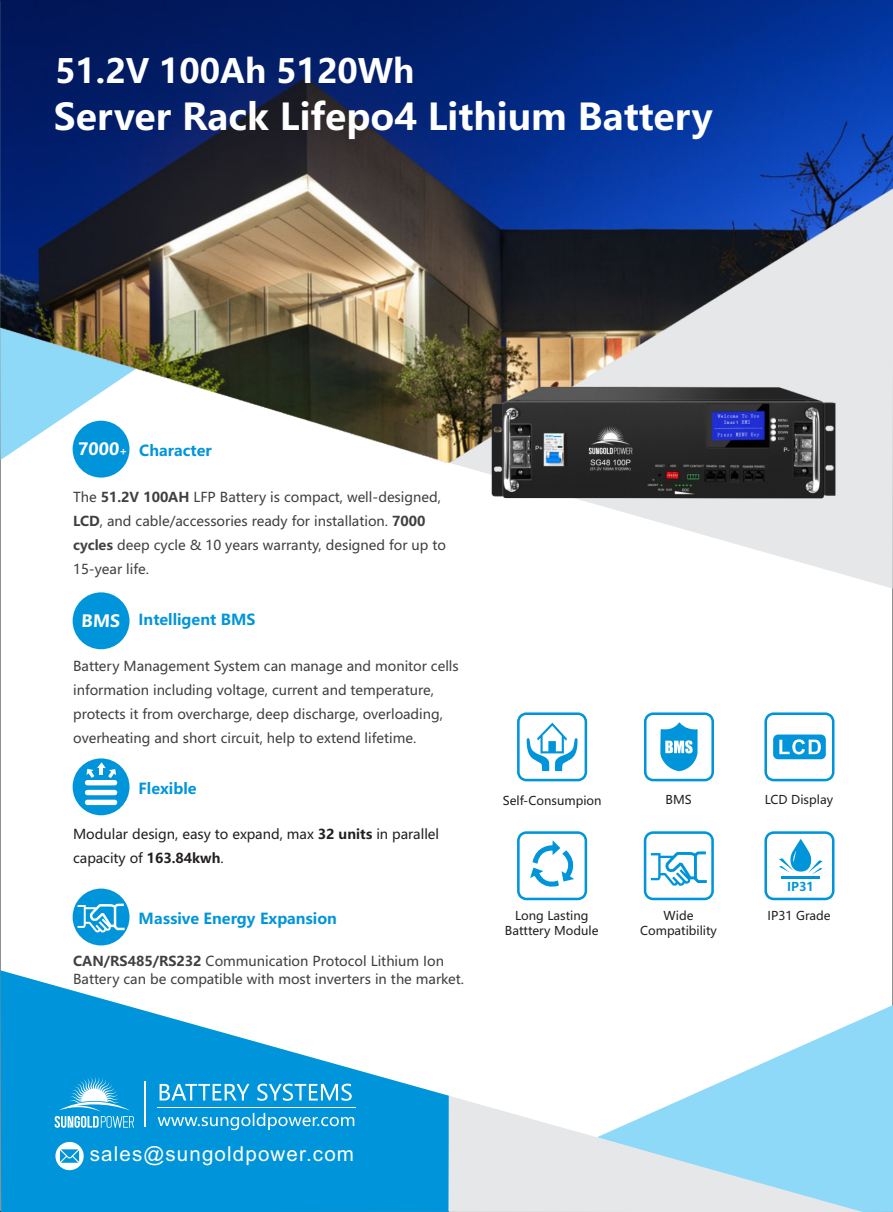
<style>
.page{position:relative;width:893px;height:1212px;background:#fff}
.page>*{position:absolute;margin:0;border:0;box-sizing:border-box;transform-origin:0 0}
.t1{font:700 36.3px "Microsoft Ya Hei UI";color:#fff}
.t2{font:700 33px "Microsoft Ya Hei UI";color:#fff}
.t3{font:20.55px "Arial";letter-spacing:.055em;color:#fff}
.t4{font:700 16.65px "Microsoft Ya Hei UI";color:#fff}
.t5{font:700 15px "Microsoft Ya Hei UI";color:#0095da}
.t6{font:13.5px/24px "Microsoft Ya Hei UI Regular";color:#404041}
.t7{font:13.5px/24px "Microsoft Ya Hei UI Regular";color:#231f20}
.t8{font:12px/15.3px "Microsoft Ya Hei UI Regular";color:#231f20;text-align:center}
.t9{font:700 12px "Microsoft Ya Hei UI";color:#0095da}
.s1{font-size:10.8px}
.s2{font-family:"Microsoft Ya Hei UI";font-weight:700}
</style>
<div class="page">
<div style="left:73px;top:421px;width:57px;height:57px;background:#0095da;border-radius:50%"></div>
<div style="left:73px;top:592px;width:57px;height:57px;background:#0095da;border-radius:50%"></div>
<svg style="left:451px;top:463px;width:442px;height:125px"></svg>
<svg style="left:0;top:970px;width:449px;height:242px;fill:#0095da"></svg>
<svg style="left:689px;top:1005px;width:204px;height:207px;fill:#8ed8f8"></svg>
<svg style="left:449px;top:1096px;width:414px;height:116px;background:#c6e3f0"></svg>
<svg style="left:158px;top:1113px;width:196px;height:17px;background:#35abe1"></svg>
<svg style="left:160px;top:1083px;width:192px;height:18px"></svg>
<hr style="left:144px;top:1081px;width:2px;height:46px;background:#fff">
<hr style="left:157px;top:1107px;width:198px;height:1px;background:#fff">
<svg style="left:55px;top:1076px;width:79px;height:52px;background:#3fafe3"></svg>
<div style="left:55px;top:1142px;width:29px;height:28px;background:#fff;border-radius:50%"></div>
<svg style="left:60px;top:1149px;width:19px;height:14px"></svg>
<img style="left:0;top:0;width:893px;height:463px">
<svg style="left:764px;top:712px;width:70px;height:69px"></svg>
<svg style="left:517px;top:712px;width:70px;height:69px"></svg>
<svg style="left:764px;top:831px;width:70px;height:69px"></svg>
<svg style="left:517px;top:831px;width:70px;height:69px"></svg>
<svg style="left:644px;top:712px;width:70px;height:69px"></svg>
<svg style="left:644px;top:831px;width:70px;height:69px"></svg>
<svg style="left:73px;top:758px;width:57px;height:57px;background:#0d9adb"></svg>
<div style="left:85px;top:780px;width:32px;height:5px;background:#fff;border-radius:3px"></div>
<svg style="left:86px;top:762px;width:30px;height:16px"></svg>
<div style="left:73px;top:888px;width:57px;height:57px;background:#0095da;border-radius:50%"></div>
<svg style="left:78px;top:903px;width:47px;height:30px"></svg>
<div style="left:85px;top:790px;width:32px;height:5px;background:#fff;border-radius:3px"></div>
<div style="left:85px;top:800px;width:32px;height:5px;background:#fff;border-radius:3px"></div>
<img style="left:481px;top:376px;width:363px;height:133px">
<h2 class="t2" style="left:55px;top:56px;width:361px">51.2V 100Ah 5120Wh</h2>
<h1 class="t1" style="left:54px;top:101px;width:660px">Server Rack Lifepo4 Lithium Battery</h1>
<p class="t4" style="left:78px;top:441px;width:51px">7000<span class="s1">+</span></p>
<p class="t5" style="left:139px;top:444px;width:74px">Character</p>
<p class="t6" style="left:73px;top:486px;width:374px">The <span class="s2">51.2V 100AH</span> LFP Battery is compact, well-designed, <span class="s2">LCD</span>, and cable/accessories ready for installation. <span class="s2">7000 cycles</span> deep cycle &amp; 10 years warranty, designed for up to 15-year life.</p>
<p class="t4" style="left:81px;top:614px;width:41px">BMS</p>
<p class="t5" style="left:139px;top:613px;width:118px">Intelligent BMS</p>
<p class="t6" style="left:73px;top:655px;width:387px">Battery Management System can manage and monitor cells information including voltage, current and temperature, protects it from overcharge, deep discharge, overloading, overheating and short circuit, help to extend lifetime.</p>
<p class="t5" style="left:139px;top:782px;width:59px">Flexible</p>
<p class="t7" style="left:73px;top:823px;width:368px">Modular design, easy to expand, max <span class="s2">32 units</span> in parallel capacity of <span class="s2">163.84kwh</span>.</p>
<p class="t5" style="left:139px;top:911px;width:200px">Massive Energy Expansion</p>
<p class="t6" style="left:73px;top:953px;width:393px;line-height:18px"><span class="s2">CAN/RS485/RS232</span> Communication Protocol Lithium Ion<br>Battery can be compatible with most inverters in the market.</p>
<p class="t8" style="left:503px;top:793px;width:100px">Self-Consumpion</p>
<p class="t8" style="left:765px;top:793px;width:70px">LCD Display</p>
<p class="t8" style="left:666px;top:793px;width:28px">BMS</p>
<p class="t9" style="left:787px;top:881px;width:28px">IP31</p>
<p class="t8" style="left:515px;top:909px;width:75px">Long Lasting</p>
<p class="t8" style="left:768px;top:909px;width:65px">IP31 Grade</p>
<p class="t8" style="left:505px;top:924px;width:95px">Batttery Module</p>
<p class="t8" style="left:640px;top:909px;width:78px">Wide<br>Compatibility</p>
<h3 class="t3" style="left:90px;top:1146px;width:266px">sales@sungoldpower.com</h3>
</div>
